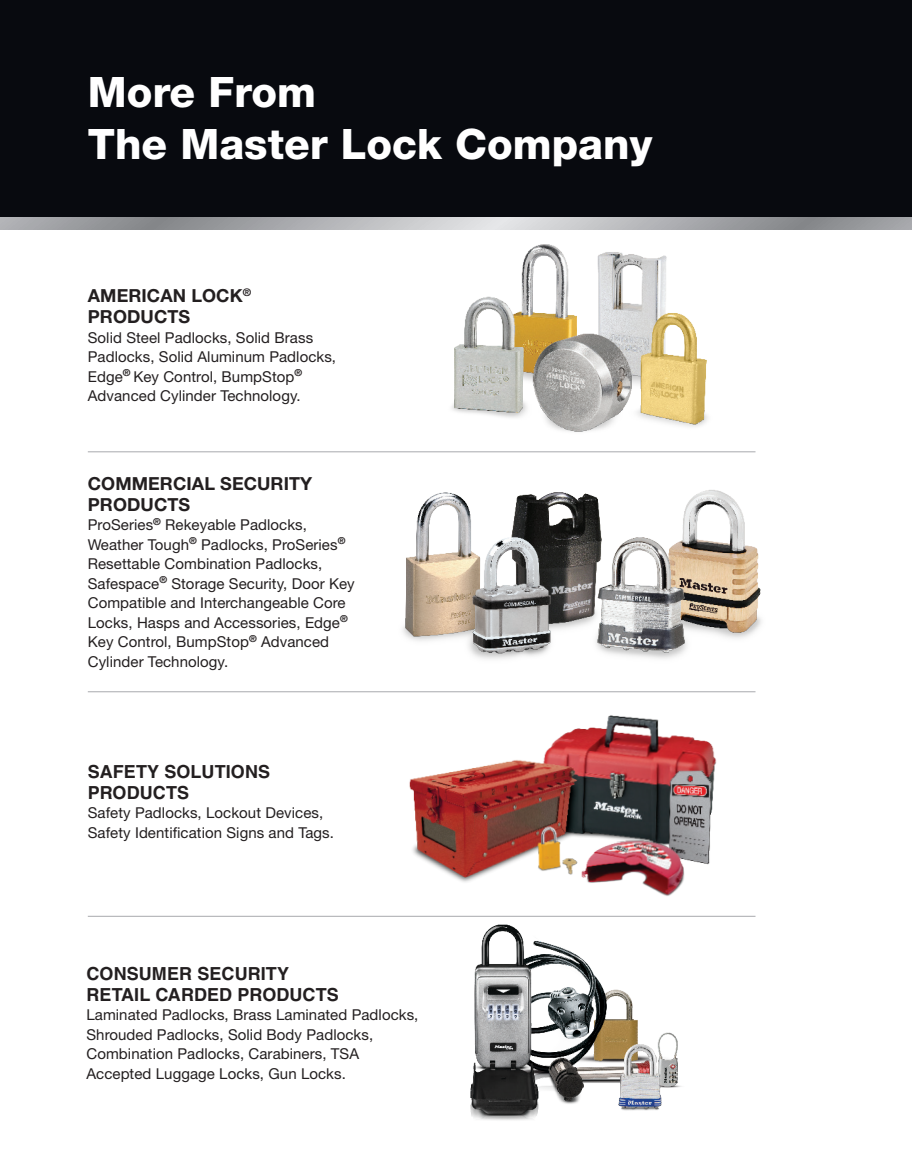
<style>
.page{position:relative;width:912px;height:1175px;background:#fff}
.page>*{position:absolute;margin:0;border:0;box-sizing:border-box;transform-origin:0 0}
.t1{font:800 42px/51.8px "Helvetica Neue LT Std";color:#fff}
.t2{font:700 18px/21px "Helvetica LT Std";letter-spacing:.005em;color:#231f20}
.t3{font:700 18px/21px "Helvetica Neue LT Std";letter-spacing:.005em;color:#231f20}
.t4{font:15px/19.5px "Helvetica Neue LT Std";letter-spacing:.005em;color:#231f20}
</style>
<div class="page">
<img style="left:357px;top:490px;width:404px;height:203px">
<div style="left:0;top:0;width:911px;height:223px;background:#080a0f"></div>
<svg style="left:0;top:217px;width:911px;height:12px;background:#9d9fa2"></svg>
<hr style="left:88px;top:691px;width:667px;height:1px;background:#a8a9ad">
<hr style="left:88px;top:916px;width:667px;height:1px;background:#a8a9ad">
<hr style="left:88px;top:451px;width:667px;height:1px;background:#a8a9ad">
<img style="left:392px;top:676px;width:369px;height:241px">
<img style="left:442px;top:909px;width:281px;height:211px">
<img style="left:403px;top:217px;width:354px;height:236px">
<h1 class="t1" style="left:88px;top:66px;width:566px">More From<br>The Master Lock Company</h1>
<p class="t3" style="left:88px;top:285px;width:165px">AMERICAN LOCK<sup>®<br></sup>PRODUCTS</p>
<p class="t4" style="left:88px;top:327px;width:250px">Solid Steel Padlocks, Solid Brass Padlocks, Solid Aluminum Padlocks, Edge<sup>®</sup> Key Control, BumpStop<sup>® </sup>Advanced Cylinder Technology.</p>
<p class="t3" style="left:88px;top:472px;width:226px">COMMERCIAL SECURITY<br>PRODUCTS</p>
<p class="t4" style="left:88px;top:515px;width:268px">ProSeries<sup>®</sup> Rekeyable Padlocks, Weather Tough<sup>®</sup> Padlocks, ProSeries<sup>® </sup>Resettable Combination Padlocks, Safespace<sup>®</sup> Storage Security, Door Key Compatible and Interchangeable Core Locks, Hasps and Accessories, Edge<sup>® </sup>Key Control, BumpStop<sup>®</sup> Advanced Cylinder Technology.</p>
<p class="t2" style="left:88px;top:760px;width:184px">SAFETY SOLUTIONS<br>PRODUCTS</p>
<p class="t4" style="left:88px;top:803px;width:247px">Safety Padlocks, Lockout Devices,<br>Safety Identification Signs and Tags.</p>
<p class="t2" style="left:86px;top:962px;width:254px">CONSUMER SECURITY<br>RETAIL CARDED PRODUCTS</p>
<p class="t4" style="left:86px;top:1004px;width:333px">Laminated Padlocks, Brass Laminated Padlocks, Shrouded Padlocks, Solid Body Padlocks, Combination Padlocks, Carabiners, TSA Accepted Luggage Locks, Gun Locks.</p>
</div>
